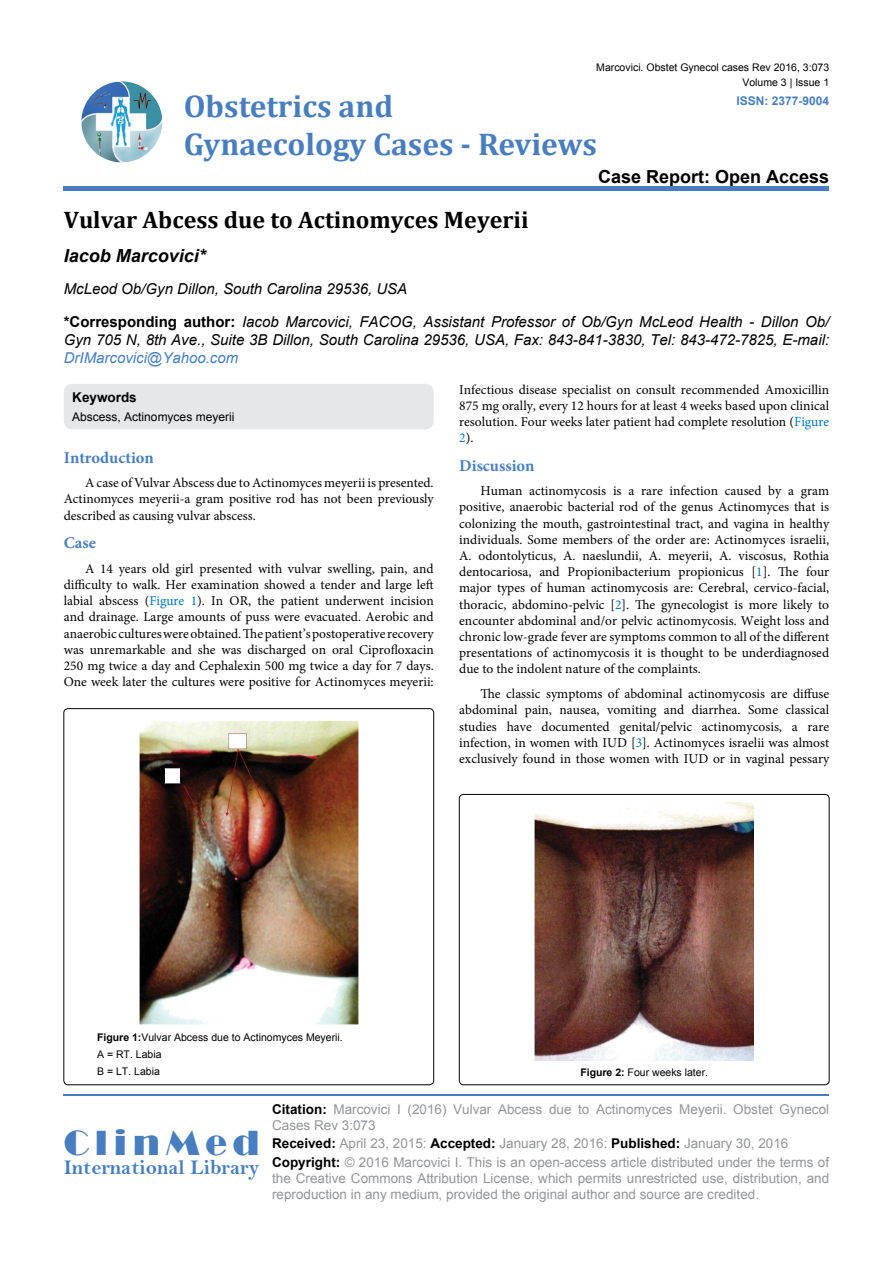
<style>
.page{position:relative;width:893px;height:1263px;background:#fff}
.page>*{position:absolute;margin:0;border:0;box-sizing:border-box;transform-origin:0 0}
.t1{font:36px "Broadway";letter-spacing:.16em;color:#487ec0}
.t2{font:700 31.5px/37.8px "Cambria";color:#487ec0}
.t3{font:700 24px "Cambria";color:#000}
.t4{font:21px "Bell MT Bold";color:#487ec0}
.t5{font:700 18px "Arial";color:#000}
.t6{font:italic 700 18px "Arial";color:#000}
.t7{font:700 16.5px "Minion Pro";color:#487ec0}
.t8{font:italic 15px/32.2px "Arial";color:#000}
.t9{font:italic 15px "Arial";color:#487ec0}
.t10{font:13.5px/16.2px "Minion Pro";color:#000;text-align:justify}
.t11{font:13.5px/16.2px "Arial";color:#939598}
.t12{font:700 13.5px "Arial";color:#000}
.t13{font:12px "Arial";color:#000}
.t14{font:700 12px "Arial";color:#487ec0}
.t15{font:10.5px/16.8px "Arial";color:#000;text-align:right}
.s1{font-weight:700;font-style:normal}
.s2{color:#0072bc}
.s3{font-weight:700}
.s4{font-weight:700;color:#000}
</style>
<div class="page">
<img style="left:81px;top:81px;width:81px;height:81px;border-radius:41px">
<div style="left:64px;top:186px;width:765px;height:5px;background:#487ec0"></div>
<hr style="left:64px;top:1094px;width:765px;height:2px;background:#487ec0">
<div style="left:64px;top:384px;width:370px;height:45px;background:#e6e7e8;border-radius:9px"></div>
<div style="left:64px;top:709px;width:370px;height:376px;border:1px solid #000;border-radius:4px"></div>
<img style="left:139px;top:720px;width:219px;height:305px">
<div style="left:459px;top:794px;width:370px;height:291px;border:1px solid #000;border-radius:4px"></div>
<img style="left:535px;top:803px;width:218px;height:257px">
<p class="t15" style="left:596px;top:60px;width:234px;line-height:14.4px">Marcovici. Obstet Gynecol cases Rev 2016, 3:073<br>Volume 3 | Issue 1</p>
<p class="t14" style="left:736px;top:92px;width:94px">ISSN: 2377-9004</p>
<h2 class="t2" style="left:184px;top:86px;width:415px">Obstetrics and<br>Gynaecology Cases - Reviews</h2>
<h3 class="t5" style="left:598px;top:164px;width:233px">Case Report: Open Access</h3>
<h3 class="t3" style="left:64px;top:203px;width:466px">Vulvar Abcess due to Actinomyces Meyerii</h3>
<h3 class="t6" style="left:64px;top:244px;width:144px">Iacob Marcovici*</h3>
<p class="t8" style="left:64px;top:273px;width:767px">McLeod Ob/Gyn Dillon, South Carolina 29536, USA<br><span class="s1">*Corresponding author:</span> Iacob Marcovici, FACOG, Assistant Professor of Ob/Gyn McLeod Health - Dillon Ob/</p>
<p class="t8" style="left:64px;top:323px;width:767px">Gyn 705 N, 8th Ave., Suite 3B Dillon, South Carolina 29536, USA, Fax: 843-841-3830, Tel: 843-472-7825, E-mail:</p>
<p class="t9" style="left:64px;top:348px;width:176px">DrIMarcovici@Yahoo.com</p>
<p class="t10" style="left:459px;top:381px;width:371px">Infectious disease specialist on consult recommended Amoxicillin 875 mg orally, every 12 hours for at least 4 weeks based upon clinical resolution. Four weeks later patient had complete resolution (<span class="s2">Figure 2</span>).</p>
<p class="t7" style="left:459px;top:454px;width:77px">Discussion</p>
<p class="t10" style="left:459px;top:483px;width:371px;text-indent:21px">Human actinomycosis is a rare infection caused by a gram positive, anaerobic bacterial rod of the genus Actinomyces that is colonizing the mouth, gastrointestinal tract, and vagina in healthy individuals. Some members of the order are: Actinomyces israelii, A. odontolyticus, A. naeslundii, A. meyerii, A. viscosus, Rothia dentocariosa, and Propionibacterium propionicus [<span class="s2">1</span>]. The four major types of human actinomycosis are: Cerebral, cervico-facial, thoracic, abdomino-pelvic [<span class="s2">2</span>]. The gynecologist is more likely to encounter abdominal and/or pelvic actinomycosis. Weight loss and chronic low-grade fever are symptoms common to all of the different presentations of actinomycosis it is thought to be underdiagnosed due to the indolent nature of the complaints.</p>
<p class="t10" style="left:459px;top:686px;width:371px;text-indent:21px">The classic symptoms of abdominal actinomycosis are diffuse abdominal pain, nausea, vomiting and diarrhea. Some classical studies have documented genital/pelvic actinomycosis, a rare infection, in women with IUD [<span class="s2">3</span>]. Actinomyces israelii was almost exclusively found in those women with IUD or in vaginal pessary</p>
<p class="t12" style="left:72px;top:388px;width:66px">Keywords</p>
<p class="t13" style="left:72px;top:408px;width:164px">Abscess, Actinomyces meyerii</p>
<p class="t7" style="left:64px;top:446px;width:92px">Introduction</p>
<p class="t10" style="left:64px;top:475px;width:371px;text-indent:21px">A case of Vulvar Abscess due to Actinomyces meyerii is presented.<br>Actinomyces meyerii-a gram positive rod has not been previously described as causing vulvar abscess.</p>
<p class="t7" style="left:64px;top:531px;width:34px">Case</p>
<p class="t10" style="left:64px;top:560px;width:371px;text-indent:21px">A 14 years old girl presented with vulvar swelling, pain, and difficulty to walk. Her examination showed a tender and large left labial abscess (<span class="s2">Figure 1</span>). In OR, the patient underwent incision and drainage. Large amounts of puss were evacuated. Aerobic and anaerobic cultures were obtained. The patient’s postoperative recovery was unremarkable and she was discharged on oral Ciprofloxacin 250 mg twice a day and Cephalexin 500 mg twice a day for 7 days.<br>One week later the cultures were positive for Actinomyces meyerii:</p>
<p class="t15" style="left:97px;top:1029px;width:247px;text-align:left"><span class="s3">Figure 1:</span>Vulvar Abcess due to Actinomyces Meyerii.<br>A = RT. Labia<br>B = LT. Labia</p>
<p class="t15" style="left:580px;top:1064px;width:129px"><span class="s3">Figure 2:</span> Four weeks later.</p>
<h1 class="t1" style="left:64px;top:1122px;width:197px">ClinMed</h1>
<h3 class="t4" style="left:64px;top:1155px;width:197px">International Library</h3>
<p class="t11" style="left:272px;top:1101px;width:559px"><span class="s4">Citation:</span> Marcovici I (2016) Vulvar Abcess due to Actinomyces Meyerii. Obstet Gynecol<br>Cases Rev 3:073</p>
<p class="t11" style="left:272px;top:1134px;width:559px;line-height:18.3px"><span class="s4">Received:</span> April 23, 2015: <span class="s4">Accepted:</span> January 28, 2016: <span class="s4">Published:</span> January 30, 2016<br><span class="s4">Copyright:</span> © 2016 Marcovici I. This is an open-access article distributed under the terms of</p>
<p class="t11" style="left:272px;top:1170px;width:559px">the Creative Commons Attribution License, which permits unrestricted use, distribution, and reproduction in any medium, provided the original author and source are credited.</p>
</div>
